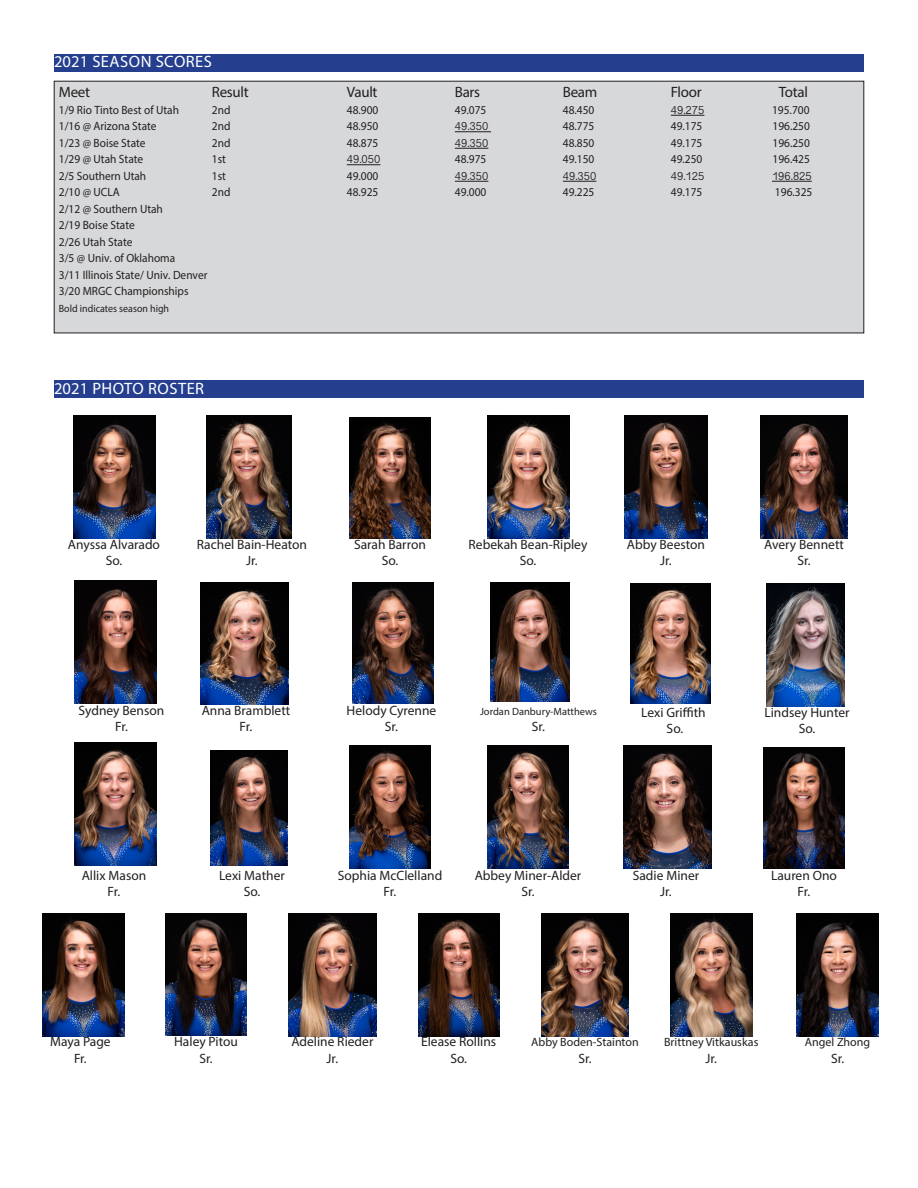
<style>
.page{position:relative;width:918px;height:1188px;background:#fff}
.page>*{position:absolute;margin:0;border:0;box-sizing:border-box;transform-origin:0 0}
.t1{font:16.5px "Myriad Pro";letter-spacing:.03em;color:#fff}
.t2{font:15px "Myriad Pro";letter-spacing:-.02em;color:#231f20}
.t3{font:13.5px "Myriad Pro";color:#231f20}
.t4{font:12px "Myriad Pro";color:#231f20;scale:.95 1}
.t5{font:12px "Lao Sangam MN";color:#231f20;scale:.95 1}
.t6{font:12px "Myriad Pro";color:#231f20}
.t7{font:10.5px "Myriad Pro";color:#231f20;scale:.95 1}
.t8{font:10.5px "Myriad Pro";color:#231f20}
</style>
<div class="page">
<div style="left:54px;top:81px;width:810px;height:252px;background:#d7d8da"></div>
<hr style="left:671px;top:115px;width:33px;height:1px;background:#231f20">
<hr style="left:455px;top:131px;width:36px;height:1px;background:#231f20">
<hr style="left:455px;top:148px;width:33px;height:1px;background:#231f20">
<hr style="left:347px;top:164px;width:33px;height:1px;background:#231f20">
<hr style="left:455px;top:181px;width:33px;height:1px;background:#231f20">
<hr style="left:563px;top:181px;width:33px;height:1px;background:#231f20">
<hr style="left:772px;top:181px;width:40px;height:1px;background:#231f20">
<div style="left:54px;top:81px;width:810px;height:252px;border:1px solid #231f20"></div>
<div style="left:54px;top:54px;width:810px;height:18px;background:#253f8e"></div>
<div style="left:54px;top:380px;width:810px;height:18px;background:#253f8e"></div>
<img style="left:74px;top:416px;width:82px;height:122px">
<img style="left:206px;top:416px;width:86px;height:122px">
<img style="left:349px;top:418px;width:82px;height:120px">
<img style="left:488px;top:416px;width:82px;height:122px">
<img style="left:625px;top:416px;width:82px;height:122px">
<img style="left:761px;top:416px;width:86px;height:122px">
<img style="left:75px;top:581px;width:82px;height:123px">
<img style="left:201px;top:582px;width:87px;height:123px">
<img style="left:352px;top:582px;width:82px;height:122px">
<img style="left:490px;top:582px;width:79px;height:120px">
<img style="left:630px;top:584px;width:81px;height:120px">
<img style="left:767px;top:584px;width:77px;height:122px">
<img style="left:74px;top:743px;width:82px;height:122px">
<img style="left:210px;top:750px;width:78px;height:116px">
<img style="left:349px;top:746px;width:82px;height:122px">
<img style="left:487px;top:746px;width:82px;height:122px">
<img style="left:623px;top:746px;width:88px;height:122px">
<img style="left:763px;top:747px;width:82px;height:121px">
<img style="left:43px;top:914px;width:82px;height:122px">
<img style="left:165px;top:914px;width:82px;height:121px">
<img style="left:288px;top:914px;width:89px;height:122px">
<img style="left:418px;top:914px;width:82px;height:122px">
<img style="left:542px;top:914px;width:86px;height:122px">
<img style="left:670px;top:914px;width:82px;height:122px">
<img style="left:797px;top:914px;width:81px;height:122px">
<p class="t1" style="left:54px;top:52px;width:160px">2021 SEASON SCORES</p>
<p class="t2" style="left:59px;top:83px;width:33px">Meet</p>
<p class="t2" style="left:212px;top:83px;width:38px">Result</p>
<p class="t2" style="left:347px;top:83px;width:32px">Vault</p>
<p class="t2" style="left:455px;top:83px;width:27px">Bars</p>
<p class="t2" style="left:563px;top:83px;width:36px">Beam</p>
<p class="t2" style="left:671px;top:83px;width:32px">Floor</p>
<p class="t2" style="left:779px;top:83px;width:31px">Total</p>
<p class="t4" style="left:59px;top:102px;width:128px">1/9 Rio Tinto Best of Utah</p>
<p class="t4" style="left:212px;top:102px;width:21px">2nd</p>
<p class="t4" style="left:347px;top:102px;width:35px">48.900</p>
<p class="t4" style="left:455px;top:102px;width:35px">49.075</p>
<p class="t4" style="left:563px;top:102px;width:35px">48.450</p>
<p class="t5" style="left:671px;top:103px;width:37px">49.275</p>
<p class="t4" style="left:772px;top:102px;width:41px">195.700</p>
<p class="t4" style="left:59px;top:119px;width:104px">1/16 @ Arizona State</p>
<p class="t4" style="left:212px;top:119px;width:21px">2nd</p>
<p class="t4" style="left:347px;top:119px;width:35px">48.950</p>
<p class="t5" style="left:455px;top:119px;width:37px">49.350</p>
<p class="t4" style="left:563px;top:119px;width:35px">48.775</p>
<p class="t4" style="left:671px;top:119px;width:35px">49.175</p>
<p class="t4" style="left:773px;top:119px;width:41px">196.250</p>
<p class="t4" style="left:59px;top:135px;width:93px">1/23 @ Boise State</p>
<p class="t4" style="left:212px;top:135px;width:21px">2nd</p>
<p class="t4" style="left:347px;top:135px;width:35px">48.875</p>
<p class="t5" style="left:455px;top:136px;width:37px">49.350</p>
<p class="t4" style="left:563px;top:135px;width:35px">48.850</p>
<p class="t4" style="left:671px;top:135px;width:35px">49.175</p>
<p class="t4" style="left:773px;top:135px;width:41px">196.250</p>
<p class="t4" style="left:59px;top:152px;width:90px">1/29 @ Utah State</p>
<p class="t4" style="left:212px;top:152px;width:16px">1st</p>
<p class="t5" style="left:347px;top:152px;width:37px">49.050</p>
<p class="t4" style="left:455px;top:152px;width:35px">48.975</p>
<p class="t4" style="left:563px;top:152px;width:35px">49.150</p>
<p class="t4" style="left:671px;top:152px;width:35px">49.250</p>
<p class="t4" style="left:773px;top:152px;width:41px">196.425</p>
<p class="t4" style="left:59px;top:168px;width:94px">2/5 Southern Utah</p>
<p class="t4" style="left:212px;top:168px;width:16px">1st</p>
<p class="t4" style="left:347px;top:168px;width:35px">49.000</p>
<p class="t5" style="left:455px;top:169px;width:37px">49.350</p>
<p class="t5" style="left:563px;top:169px;width:37px">49.350</p>
<p class="t5" style="left:671px;top:169px;width:37px">49.125</p>
<p class="t5" style="left:772px;top:169px;width:43px">196.825</p>
<p class="t4" style="left:59px;top:185px;width:66px">2/10 @ UCLA</p>
<p class="t4" style="left:212px;top:185px;width:21px">2nd</p>
<p class="t4" style="left:347px;top:185px;width:35px">48.925</p>
<p class="t4" style="left:455px;top:185px;width:35px">49.000</p>
<p class="t4" style="left:563px;top:185px;width:35px">49.225</p>
<p class="t4" style="left:671px;top:185px;width:35px">49.175</p>
<p class="t4" style="left:775px;top:185px;width:41px">196.325</p>
<p class="t4" style="left:59px;top:201px;width:111px">2/12 @ Southern Utah</p>
<p class="t4" style="left:59px;top:218px;width:81px">2/19 Boise State</p>
<p class="t4" style="left:59px;top:234px;width:79px">2/26 Utah State</p>
<p class="t4" style="left:59px;top:251px;width:124px">3/5 @ Univ. of Oklahoma</p>
<p class="t4" style="left:59px;top:267px;width:158px">3/11 Illinois State/ Univ. Denver</p>
<p class="t4" style="left:59px;top:284px;width:138px">3/20 MRGC Championships</p>
<p class="t7" style="left:59px;top:302px;width:118px">Bold indicates season high</p>
<p class="t1" style="left:54px;top:378px;width:152px">2021 PHOTO ROSTER</p>
<p class="t3" style="left:68px;top:536px;width:94px">Anyssa Alvarado</p>
<p class="t3" style="left:106px;top:552px;width:18px">So.</p>
<p class="t3" style="left:197px;top:536px;width:112px">Rachel Bain-Heaton</p>
<p class="t3" style="left:246px;top:552px;width:13px">Jr.</p>
<p class="t3" style="left:354px;top:536px;width:73px">Sarah Barron</p>
<p class="t3" style="left:382px;top:552px;width:18px">So.</p>
<p class="t3" style="left:469px;top:536px;width:120px">Rebekah Bean-Ripley</p>
<p class="t3" style="left:520px;top:552px;width:18px">So.</p>
<p class="t3" style="left:627px;top:536px;width:80px">Abby Beeston</p>
<p class="t3" style="left:660px;top:552px;width:13px">Jr.</p>
<p class="t3" style="left:764px;top:536px;width:81px">Avery Bennett</p>
<p class="t3" style="left:797px;top:552px;width:15px">Sr.</p>
<p class="t3" style="left:79px;top:702px;width:87px">Sydney Benson</p>
<p class="t3" style="left:115px;top:718px;width:14px">Fr.</p>
<p class="t3" style="left:202px;top:702px;width:90px">Anna Bramblett</p>
<p class="t3" style="left:240px;top:718px;width:14px">Fr.</p>
<p class="t3" style="left:347px;top:702px;width:91px">Helody Cyrenne</p>
<p class="t3" style="left:385px;top:718px;width:15px">Sr.</p>
<p class="t8" style="left:480px;top:705px;width:118px">Jordan Danbury-Matthews</p>
<p class="t3" style="left:532px;top:718px;width:15px">Sr.</p>
<p class="t3" style="left:641px;top:704px;width:66px">Lexi Griffith</p>
<p class="t3" style="left:667px;top:720px;width:18px">So.</p>
<p class="t3" style="left:764px;top:704px;width:87px">Lindsey Hunter</p>
<p class="t3" style="left:799px;top:720px;width:18px">So.</p>
<p class="t3" style="left:82px;top:867px;width:66px">Allix Mason</p>
<p class="t3" style="left:108px;top:883px;width:14px">Fr.</p>
<p class="t3" style="left:219px;top:867px;width:67px">Lexi Mather</p>
<p class="t3" style="left:244px;top:883px;width:18px">So.</p>
<p class="t3" style="left:338px;top:867px;width:106px">Sophia McClelland</p>
<p class="t3" style="left:384px;top:883px;width:14px">Fr.</p>
<p class="t3" style="left:475px;top:867px;width:108px">Abbey Miner-Alder</p>
<p class="t3" style="left:521px;top:883px;width:15px">Sr.</p>
<p class="t3" style="left:633px;top:867px;width:68px">Sadie Miner</p>
<p class="t3" style="left:660px;top:883px;width:13px">Jr.</p>
<p class="t3" style="left:771px;top:867px;width:67px">Lauren Ono</p>
<p class="t3" style="left:798px;top:883px;width:14px">Fr.</p>
<p class="t3" style="left:50px;top:1033px;width:62px">Maya Page</p>
<p class="t3" style="left:74px;top:1050px;width:14px">Fr.</p>
<p class="t3" style="left:174px;top:1033px;width:65px">Haley Pitou</p>
<p class="t3" style="left:200px;top:1050px;width:15px">Sr.</p>
<p class="t3" style="left:291px;top:1033px;width:84px">Adeline Rieder</p>
<p class="t3" style="left:327px;top:1050px;width:13px">Jr.</p>
<p class="t3" style="left:421px;top:1033px;width:77px">Elease Rollins</p>
<p class="t3" style="left:450px;top:1050px;width:18px">So.</p>
<p class="t6" style="left:531px;top:1035px;width:109px">Abby Boden-Stainton</p>
<p class="t3" style="left:578px;top:1050px;width:15px">Sr.</p>
<p class="t6" style="left:664px;top:1035px;width:96px">Brittney Vitkauskas</p>
<p class="t3" style="left:706px;top:1050px;width:13px">Jr.</p>
<p class="t6" style="left:805px;top:1035px;width:67px">Angel Zhong</p>
<p class="t3" style="left:831px;top:1050px;width:15px">Sr.</p>
</div>
